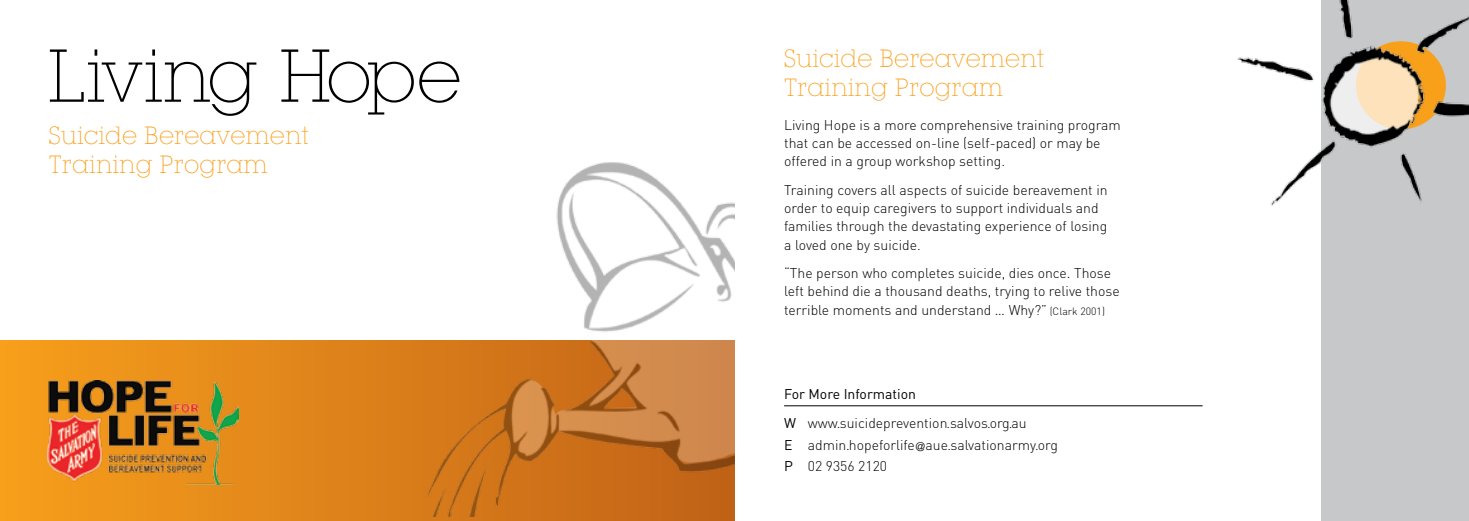
<style>
.page{position:relative;width:1469px;height:521px;background:#fff}
.page>*{position:absolute;margin:0;border:0;box-sizing:border-box;transform-origin:0 0}
.t1{font:300 73.5px "Lubalin Graph IT Cby BT Xtra";letter-spacing:-.05em;color:#000}
.t2{font:300 24.5px/28.9px "Lubalin Graph IT Cby BT Xtra";color:#f9a01b}
.t3{font:300 14px/18.4px "DIN";color:#000}
.t4{font:14px/18.4px "DIN Light Alternate";color:#000}
.t5{font:14px "DIN";color:#000}
.t6{font:14px "DIN Regular Alternate";color:#000}
.t7{font:300 12.25px "Avenir";color:#000}
.t8{font:300 10.5px "DIN";color:#000}
.s1{font-family:"DIN";font-weight:300}
.s2{font-family:"DIN";font-weight:300;font-size:10.5px}
</style>
<div class="page">
<div style="left:0;top:340px;width:734px;height:181px;background:linear-gradient(to right,#f79f1d,#c06117)"></div>
<img style="left:48px;top:381px;width:191px;height:103px">
<div style="left:1321px;top:0;width:147px;height:521px;background:#c7c8ca"></div>
<img style="left:1237px;top:0;width:231px;height:206px">
<hr style="left:784px;top:405px;width:418px;height:1px;background:#000">
<img style="left:383px;top:162px;width:351px;height:354px">
<h1 class="t1" style="left:47px;top:31px;width:416px">Living Hope</h1>
<h2 class="t2" style="left:49px;top:121px;width:261px">Suicide Bereavement<br>Training Program</h2>
<h2 class="t2" style="left:784px;top:44px;width:261px">Suicide Bereavement<br>Training Program</h2>
<p class="t3" style="left:784px;top:115px;width:338px">Living Hope is a more comprehensive training program that can be accessed on-line (self-paced) or may be offered in a group workshop setting.</p>
<p class="t3" style="left:784px;top:180px;width:325px">Training covers all aspects of suicide bereavement in order to equip caregivers to support individuals and families through the devastating experience of losing a loved one by suicide.</p>
<p class="t4" style="left:784px;top:264px;width:337px">“The person who completes suicide, dies once. Those left behind die a thousand deaths, trying to relive those</p>
<p class="t8" style="left:1052px;top:304px;width:54px">Clark 2001(</p>
<p class="t4" style="left:784px;top:300px;width:270px">terrible moments and understand … <span class="s1">Why?”</span> <span class="s2">(</span></p>
<p class="t5" style="left:784px;top:385px;width:133px">For More Information</p>
<p class="t3" style="left:808px;top:414px;width:220px">www.suicideprevention.salvos.org.au</p>
<p class="t5" style="left:784px;top:415px;width:13px">W</p>
<p class="t5" style="left:784px;top:436px;width:10px">E</p>
<p class="t6" style="left:784px;top:457px;width:10px">P</p>
<p class="t3" style="left:808px;top:435px;width:108px">admin.hopeforlife</p>
<p class="t3" style="left:925px;top:435px;width:134px">aue.salvationarmy.org</p>
<p class="t7" style="left:915px;top:439px;width:11px">@</p>
<p class="t3" style="left:808px;top:457px;width:81px">02 9356 2120</p>
</div>
